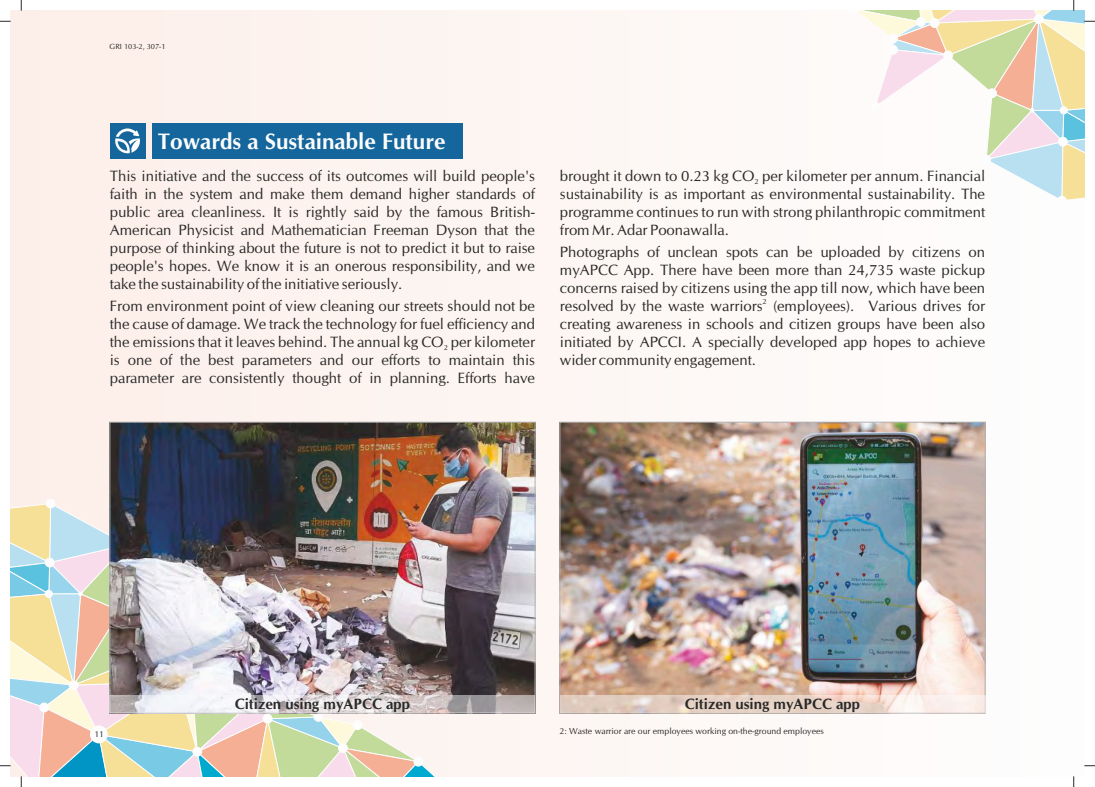
<style>
.page{position:relative;width:1095px;height:787px;background:#fff}
.page>*{position:absolute;margin:0;border:0;box-sizing:border-box;transform-origin:0 0}
.t1{font:700 22.5px "CG Omega";color:#fdfdfd}
.t2{font:15px/17.9px "CG Omega";color:#292928;text-align:justify}
.t3{font:700 15px "CG Omega";color:#292928}
.t4{font:8.75px "CG Omega";color:#292928}
.t5{font:7.5px "CG Omega";color:#292928}
</style>
<div class="page">
<div style="left:11px;top:11px;width:1073px;height:765px;background:#fdf6f3"></div>
<div style="left:46px;top:498px;width:9px;height:10px;background:#fdfdfd;border:1px solid #fdfdfd;border-radius:50%"></div>
<div style="left:1057px;top:196px;width:10px;height:10px;background:#fdfdfd;border:1px solid #fdfdfd;border-radius:50%"></div>
<div style="left:110px;top:123px;width:35px;height:36px;background:#14669c"></div>
<div style="left:152px;top:123px;width:311px;height:36px;background:#14669c"></div>
<img style="left:562px;top:424px;width:421px;height:271px">
<img style="left:112px;top:424px;width:421px;height:271px">
<div style="left:110px;top:695px;width:425px;height:18px;background:#fdfdfd;opacity:.5"></div>
<div style="left:560px;top:695px;width:425px;height:18px;background:#fdfdfd;opacity:.5"></div>
<svg style="left:115px;top:128px;width:25px;height:25px"></svg>
<img style="left:0;top:502px;width:476px;height:285px">
<svg style="left:858px;top:0;width:237px;height:202px"></svg>
<p class="t5" style="left:110px;top:44px;width:57px">GRI 103-2, 307-1</p>
<h1 class="t1" style="left:158px;top:132px;width:289px">Towards a Sustainable Future</h1>
<p class="t2" style="left:110px;top:168px;width:427px">This initiative and the success of its outcomes will build people's faith in the system and make them demand higher standards of public area cleanliness. It is rightly said by the famous British-American Physicist and Mathematician Freeman Dyson that the purpose of thinking about the future is not to predict it but to raise people's hopes. We know it is an onerous responsibility, and we take the sustainability of the initiative seriously.</p>
<p class="t2" style="left:110px;top:298px;width:427px">From environment point of view cleaning our streets should not be the cause of damage. We track the technology for fuel efficiency and the emissions that it leaves behind. The annual kg CO per kilometer</p>
<p class="t5" style="left:444px;top:344px;width:6px">2</p>
<p class="t2" style="left:110px;top:352px;width:427px">is one of the best parameters and our efforts to maintain this parameter are consistently thought of in planning. Efforts have</p>
<p class="t2" style="left:560px;top:168px;width:427px">brought it down to 0.23 kg CO per kilometer per annum. Financial</p>
<p class="t5" style="left:754px;top:178px;width:6px">2</p>
<p class="t2" style="left:560px;top:186px;width:427px">sustainability is as important as environmental sustainability. The programme continues to run with strong philanthropic commitment from Mr. Adar Poonawalla.</p>
<p class="t2" style="left:560px;top:244px;width:427px">Photographs of unclean spots can be uploaded by citizens on myAPCC App. There have been more than 24,735 waste pickup concerns raised by citizens using the app till now, which have been</p>
<p class="t5" style="left:763px;top:298px;width:6px">2</p>
<p class="t2" style="left:560px;top:298px;width:427px">resolved by the waste warriors (employees). Various drives for creating awareness in schools and citizen groups have been also initiated by APCCI. A specially developed app hopes to achieve wider community engagement.</p>
<p class="t4" style="left:94px;top:731px;width:11px">11</p>
<p class="t3" style="left:235px;top:698px;width:177px">Citizen using myAPCC app</p>
<p class="t3" style="left:685px;top:698px;width:177px">Citizen using myAPCC app</p>
<p class="t4" style="left:559px;top:728px;width:266px">2: Waste warrior are our employees working on-the-ground employees</p>
</div>
